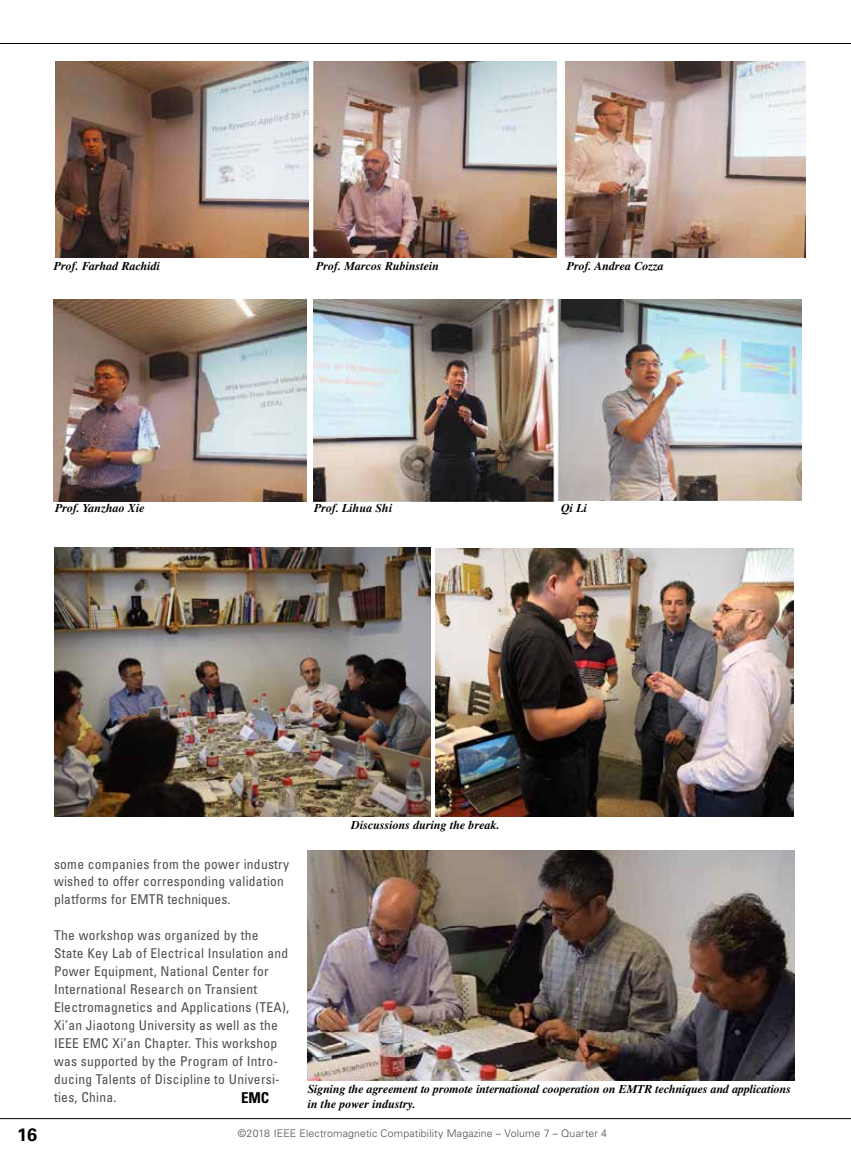
<style>
.page{position:relative;width:851px;height:1161px;background:#fff}
.page>*{position:absolute;margin:0;border:0;box-sizing:border-box;transform-origin:0 0}
.t1{font:700 18px "Univers";color:#000}
.t2{font:700 condensed 15px "Univers";color:#000}
.t3{font:condensed 13.5px/18px "Univers";letter-spacing:.02em;color:#4d4d4f}
.t4{font:italic 700 12px/15px "Times";color:#000}
.t5{font:300 10.5px "Univers 45";letter-spacing:.015em;color:#4d4d4f}
</style>
<div class="page">
<hr style="left:0;top:1118px;width:850px;height:1px;background:#000">
<hr style="left:0;top:43px;width:850px;height:1px;background:#000">
<img style="left:54px;top:548px;width:376px;height:269px">
<img style="left:435px;top:548px;width:358px;height:269px">
<img style="left:308px;top:850px;width:486px;height:231px">
<img style="left:55px;top:61px;width:253px;height:197px">
<img style="left:313px;top:61px;width:243px;height:197px">
<img style="left:562px;top:61px;width:243px;height:197px">
<img style="left:54px;top:299px;width:252px;height:203px">
<img style="left:313px;top:299px;width:242px;height:203px">
<img style="left:558px;top:299px;width:243px;height:201px">
<p class="t4" style="left:54px;top:260px;width:108px">Prof. Farhad Rachidi</p>
<p class="t4" style="left:316px;top:260px;width:124px">Prof. Marcos Rubinstein</p>
<p class="t4" style="left:566px;top:260px;width:99px">Prof. Andrea Cozza</p>
<p class="t4" style="left:55px;top:502px;width:91px">Prof. Yanzhao Xie</p>
<p class="t4" style="left:314px;top:502px;width:80px">Prof. Lihua Shi</p>
<p class="t4" style="left:561px;top:502px;width:27px">Qi Li</p>
<p class="t3" style="left:54px;top:856px;width:236px">some companies from the power industry wished to offer corresponding validation platforms for EMTR techniques.</p>
<p class="t3" style="left:54px;top:928px;width:236px">The workshop was organized by the State Key Lab of Electrical Insulation and Power Equipment, National Center for International Research on Transient Electromagnetics and Applications (TEA), Xi’an Jiaotong University as well as the IEEE EMC Xi’an Chapter. This workshop was supported by the Program of Intro&shy;ducing Talents of Discipline to Universi&shy;ties, China.</p>
<p class="t2" style="left:241px;top:1092px;width:30px">EMC</p>
<p class="t4" style="left:351px;top:819px;width:150px">Discussions during the break.</p>
<p class="t4" style="left:308px;top:1082px;width:485px">Signing the agreement to promote international cooperation on EMTR techniques and applications in the power industry.</p>
<h1 class="t1" style="left:17px;top:1128px;width:22px">16</h1>
<p class="t5" style="left:238px;top:1128px;width:371px">©2018 IEEE Electromagnetic Compatibility Magazine – Volume 7 – Quarter 4</p>
</div>
